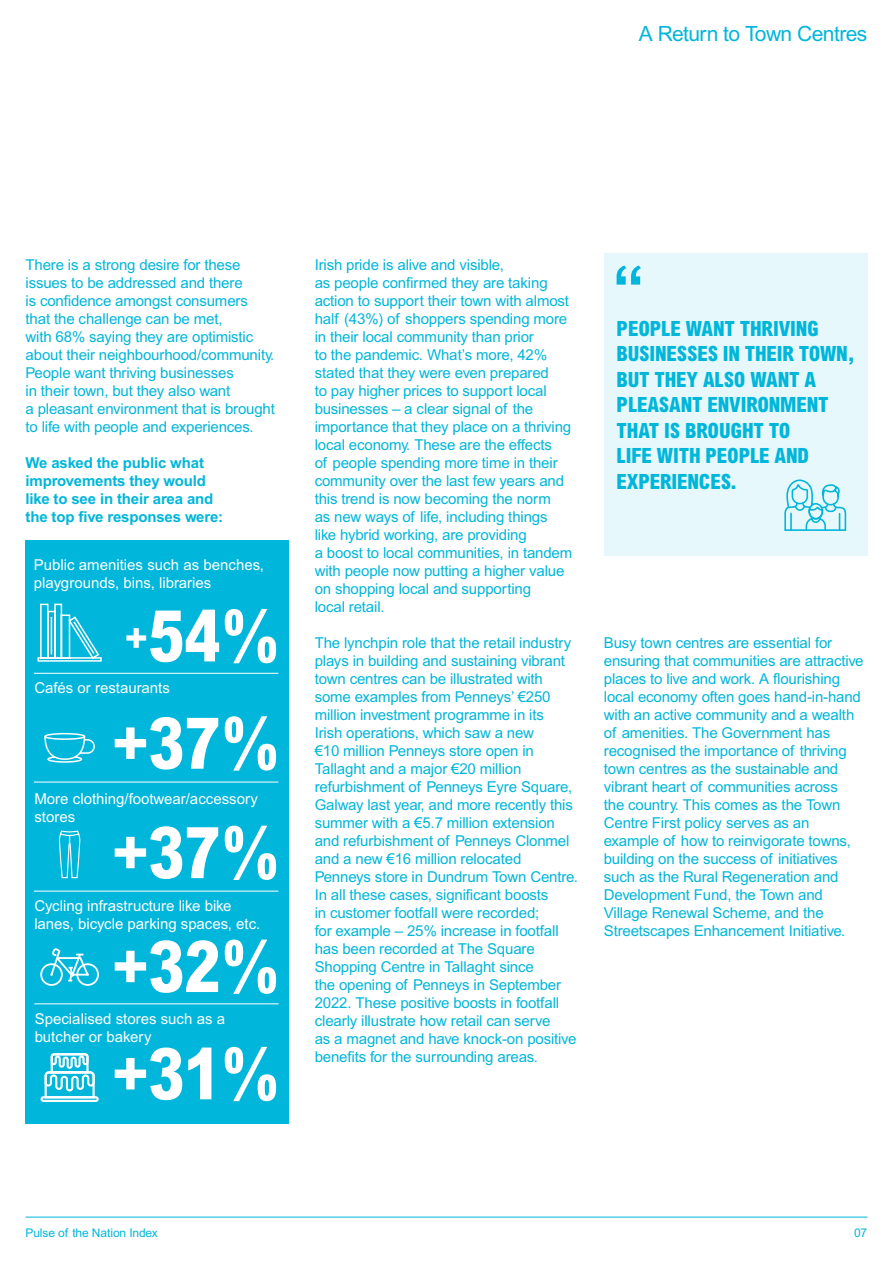
<style>
.page{position:relative;width:893px;height:1263px;background:#fff}
.page>*{position:absolute;margin:0;border:0;box-sizing:border-box;transform-origin:0 0}
.t1{font:800 condensed 72px "Arial MT Pro";color:#fff}
.t2{font:800 condensed 21px/25.5px "Arial MT Pro";letter-spacing:-.01em;color:#00b6da}
.t3{font:21px "Arial MT Pro";letter-spacing:-.025em;color:#00b6da}
.t4{font:15px/18px "Arial MT Pro";letter-spacing:-.01em;color:#00b6da}
.t5{font:15px/18px "Arial MT Pro";color:#fff}
.t6{font:700 15px/18px "Arial MT Pro";letter-spacing:-.01em;color:#00b6da}
.t7{font:12px "Arial MT Pro";letter-spacing:-.01em;color:#00b6da}
.s1{font-size:45px}
</style>
<div class="page">
<hr style="left:26px;top:1217px;width:841px;height:1px;background:#00b6da">
<div style="left:26px;top:540px;width:263px;height:583px;background:#00b6da"></div>
<hr style="left:34px;top:673px;width:244px;height:1px;background:#fff">
<hr style="left:34px;top:1003px;width:245px;height:1px;background:#fff">
<hr style="left:34px;top:782px;width:244px;height:1px;background:#fff">
<hr style="left:34px;top:891px;width:244px;height:1px;background:#fff">
<svg style="left:37px;top:603px;width:65px;height:59px"></svg>
<svg style="left:44px;top:732px;width:51px;height:31px"></svg>
<svg style="left:40px;top:948px;width:59px;height:38px"></svg>
<svg style="left:41px;top:1053px;width:58px;height:49px"></svg>
<svg style="left:58px;top:831px;width:22px;height:48px"></svg>
<div style="left:604px;top:253px;width:263px;height:303px;background:#e6f8fb"></div>
<svg style="left:617px;top:265px;width:24px;height:20px"></svg>
<svg style="left:784px;top:479px;width:62px;height:52px"></svg>
<hr style="left:785px;top:529px;width:61px;height:2px;background:#00b6da">
<h2 class="t3" style="left:639px;top:21px;width:230px">A Return to Town Centres</h2>
<p class="t4" style="left:26px;top:256px;width:251px">There is a strong desire for these issues to be addressed and there<br>is confidence amongst consumers that the challenge can be met,<br>with 68% saying they are optimistic about their neighbourhood/community.<br>People want thriving businesses<br>in their town, but they also want<br>a pleasant environment that is brought to life with people and experiences.</p>
<p class="t6" style="left:26px;top:454px;width:199px">We asked the public what improvements they would like to see in their area and the top five responses were:</p>
<p class="t5" style="left:34px;top:556px;width:232px">Public amenities such as benches, playgrounds, bins, libraries</p>
<h1 class="t1" style="left:125px;top:592px;width:157px"><span class="s1">+</span>54%</h1>
<p class="t5" style="left:34px;top:680px;width:137px">Cafés or restaurants</p>
<h1 class="t1" style="left:112px;top:699px;width:169px">+37%</h1>
<p class="t5" style="left:34px;top:790px;width:225px">More clothing/footwear/accessory stores</p>
<h1 class="t1" style="left:112px;top:809px;width:169px">+37%</h1>
<p class="t5" style="left:34px;top:898px;width:227px">Cycling infrastructure like bike lanes, bicycle parking spaces, etc.</p>
<h1 class="t1" style="left:112px;top:923px;width:169px">+32%</h1>
<p class="t5" style="left:35px;top:1010px;width:192px">Specialised stores such as a butcher or bakery</p>
<h1 class="t1" style="left:112px;top:1030px;width:169px">+31%</h1>
<p class="t4" style="left:315px;top:256px;width:259px">Irish pride is alive and visible,<br>as people confirmed they are taking action to support their town with almost half (43%) of shoppers spending more in their local community than prior<br>to the pandemic. What’s more, 42% stated that they were even prepared<br>to pay higher prices to support local businesses – a clear signal of the importance that they place on a thriving local economy. These are the effects<br>of people spending more time in their community over the last few years and this trend is now becoming the norm<br>as new ways of life, including things like hybrid working, are providing<br>a boost to local communities, in tandem with people now putting a higher value on shopping local and supporting<br>local retail.</p>
<p class="t4" style="left:315px;top:634px;width:265px">The lynchpin role that the retail industry plays in building and sustaining vibrant town centres can be illustrated with some examples from Penneys’ €250 million investment programme in its<br>Irish operations, which saw a new<br>€10 million Penneys store open in Tallaght and a major €20 million refurbishment of Penneys Eyre Square, Galway last year, and more recently this summer with a €5.7 million extension and refurbishment of Penneys Clonmel and a new €16 million relocated Penneys store in Dundrum Town Centre.<br>In all these cases, significant boosts<br>in customer footfall were recorded;<br>for example – 25% increase in footfall has been recorded at The Square Shopping Centre in Tallaght since<br>the opening of Penneys in September 2022. These positive boosts in footfall clearly illustrate how retail can serve<br>as a magnet and have knock-on positive benefits for the surrounding areas.</p>
<h2 class="t2" style="left:617px;top:316px;width:240px">PEOPLE WANT THRIVING<br>BUSINESSES IN THEIR TOWN,<br>BUT THEY ALSO WANT A<br>PLEASANT ENVIRONMENT<br>THAT IS BROUGHT TO<br>LIFE WITH PEOPLE AND<br>EXPERIENCES.</h2>
<p class="t4" style="left:604px;top:634px;width:261px">Busy town centres are essential for ensuring that communities are attractive places to live and work. A flourishing local economy often goes hand-in-hand with an active community and a wealth of amenities. The Government has recognised the importance of thriving town centres as the sustainable and vibrant heart of communities across<br>the country. This comes as the Town Centre First policy serves as an example of how to reinvigorate towns, building on the success of initiatives such as the Rural Regeneration and Development Fund, the Town and Village Renewal Scheme, and the Streetscapes Enhancement Initiative.</p>
<p class="t7" style="left:26px;top:1226px;width:134px">Pulse of the Nation Index</p>
<p class="t7" style="left:854px;top:1226px;width:15px">07</p>
</div>
